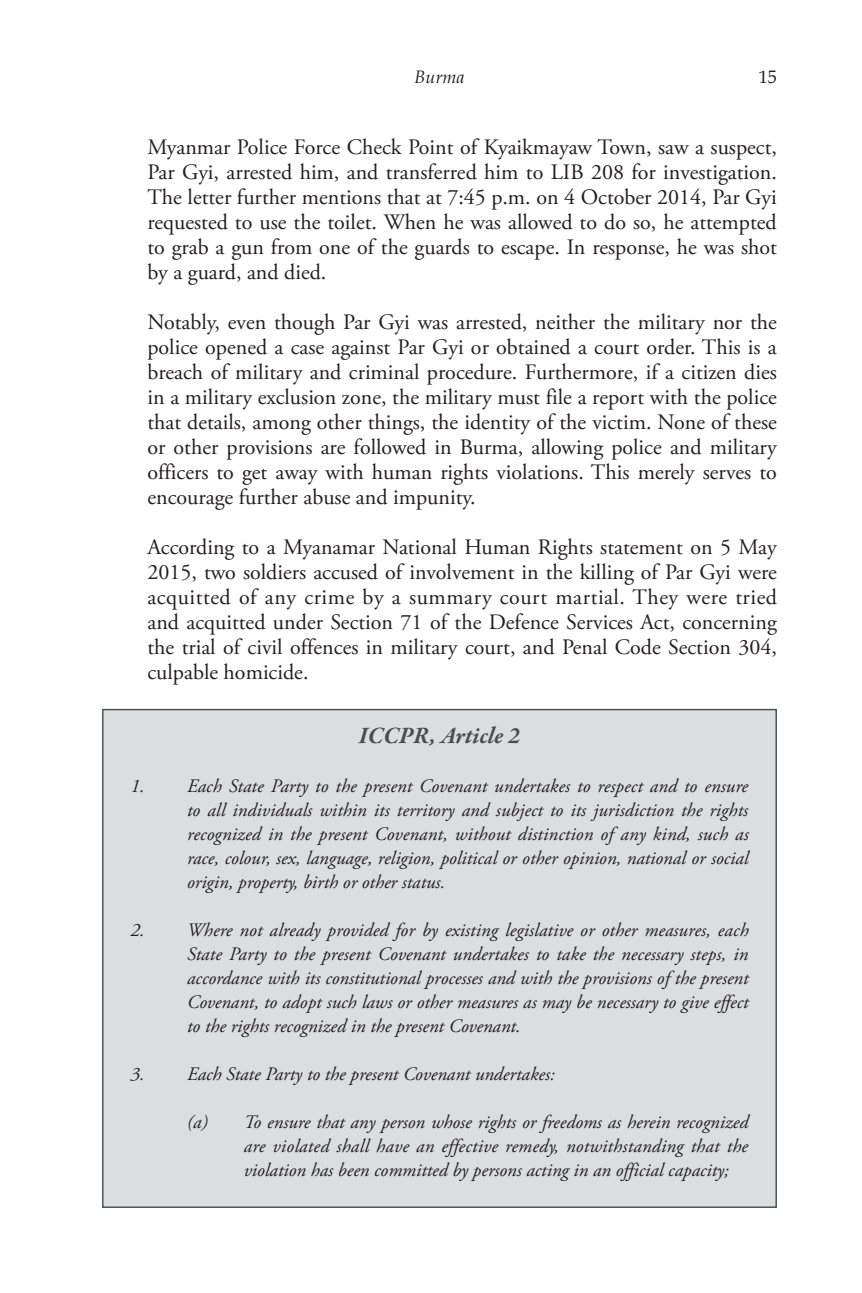
<style>
.page{position:relative;width:862px;height:1293px;background:#fff}
.page>*{position:absolute;margin:0;border:0;box-sizing:border-box;transform-origin:0 0}
.t1{font:italic 700 24px "Garamond Premr Pro";letter-spacing:-.005em;color:#4b4c4d}
.t2{font:22px/25px "Adobe Garamond Pro";color:#231f20;text-align:justify}
.t3{font:italic 19px/24px "Adobe Garamond Pro";color:#231f20;text-align:justify}
.t4{font:italic 18px "Book Antiqua";color:#231f20}
.t5{font:18px "Book Antiqua";color:#231f20}
</style>
<div class="page">
<div style="left:102px;top:709px;width:675px;height:499px;background:#dcdddf;border:1px solid #4b4c4d"></div>
<p class="t4" style="left:414px;top:65px;width:52px">Burma</p>
<p class="t5" style="left:759px;top:65px;width:19px">15</p>
<p class="t2" style="left:147px;top:136px;width:631px">Myanmar Police Force Check Point of Kyaikmayaw Town, saw a suspect, Par Gyi, arrested him, and transferred him to LIB 208 for investigation.<br>The letter further mentions that at 7:45 p.m. on 4 October 2014, Par Gyi requested to use the toilet. When he was allowed to do so, he attempted to grab a gun from one of the guards to escape. In response, he was shot by a guard, and died.</p>
<p class="t2" style="left:147px;top:311px;width:631px">Notably, even though Par Gyi was arrested, neither the military nor the police opened a case against Par Gyi or obtained a court order. This is a breach of military and criminal procedure. Furthermore, if a citizen dies in a military exclusion zone, the military must file a report with the police that details, among other things, the identity of the victim. None of these or other provisions are followed in Burma, allowing police and military officers to get away with human rights violations. This merely serves to encourage further abuse and impunity.</p>
<p class="t2" style="left:147px;top:536px;width:631px">According to a Myanamar National Human Rights statement on 5 May 2015, two soldiers accused of involvement in the killing of Par Gyi were acquitted of any crime by a summary court martial. They were tried and acquitted under Section 71 of the Defence Services Act, concerning the trial of civil offences in military court, and Penal Code Section 304, culpable homicide.</p>
<p class="t1" style="left:359px;top:720px;width:163px">ICCPR, Article 2</p>
<p class="t3" style="left:187px;top:775px;width:563px;text-indent:-57px">1. Each State Party to the present Covenant undertakes to respect and to ensure to all individuals within its territory and subject to its jurisdiction the rights recognized in the present Covenant, without distinction of any kind, such as race, colour, sex, language, religion, political or other opinion, national or social origin, property, birth or other status.</p>
<p class="t3" style="left:187px;top:919px;width:563px;text-indent:-57px">2. Where not already provided for by existing legislative or other measures, each State Party to the present Covenant undertakes to take the necessary steps, in accordance with its constitutional processes and with the provisions of the present Covenant, to adopt such laws or other measures as may be necessary to give effect to the rights recognized in the present Covenant.</p>
<p class="t3" style="left:130px;top:1063px;width:426px">3. Each State Party to the present Covenant undertakes:</p>
<p class="t3" style="left:244px;top:1111px;width:506px;text-indent:-57px">(a) To ensure that any person whose rights or freedoms as herein recognized are violated shall have an effective remedy, notwithstanding that the violation has been committed by persons acting in an official capacity;</p>
</div>
